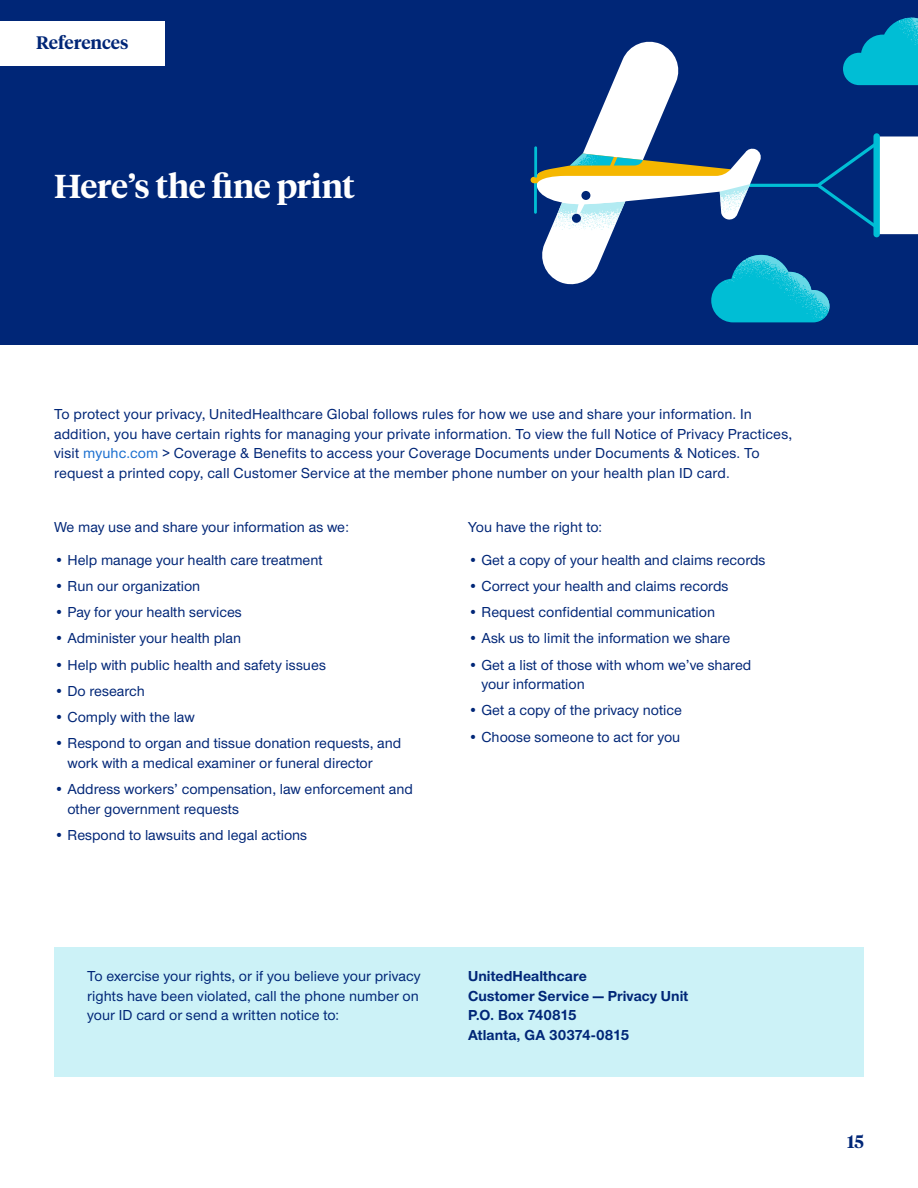
<style>
.page{position:relative;width:918px;height:1188px;background:#fff}
.page>*{position:absolute;margin:0;border:0;box-sizing:border-box;transform-origin:0 0}
.H1{font:600 33px "UHC Serif Headline";letter-spacing:-.01em;color:#fff}
.H4{font:600 18px "UHC Serif Headline";color:#002677}
.Body{font:500 15px/19.5px "UHC Sans";color:#002677}
.Body-2{font:700 15px "UHC Sans";letter-spacing:.005em;color:#002677}
.Bullet__loose_parag{font:500 15px "UHC Sans";color:#002677}
.s1{color:#196ecf}
</style>
<div class="page">
<div style="left:0;top:0;width:918px;height:344px;background:#002677"></div>
<div style="left:0;top:21px;width:165px;height:45px;background:#fff"></div>
<svg style="left:531px;top:18px;width:387px;height:304px"></svg>
<div style="left:54px;top:948px;width:810px;height:129px;background:#ccf2f7"></div>
<p class="H4" style="left:36px;top:30px;width:94px">References</p>
<h1 class="H1" style="left:54px;top:163px;width:302px">Here’s the fine print</h1>
<p class="Body" style="left:54px;top:404px;width:740px">To protect your privacy, UnitedHealthcare Global follows rules for how we use and share your information. In addition, you have certain rights for managing your private information. To view the full Notice of Privacy Practices, visit <span class="s1">myuhc.com</span> &gt; Coverage &amp; Benefits to access your Coverage Documents under Documents &amp; Notices. To request a printed copy, call Customer Service at the member phone number on your health plan ID card.</p>
<p class="Bullet__loose_parag" style="left:54px;top:517px;width:297px">We may use and share your information as we:</p>
<p class="Body" style="left:54px;top:549px;width:270px">• Help manage your health care treatment</p>
<p class="Body" style="left:54px;top:576px;width:148px">• Run our organization</p>
<p class="Body" style="left:54px;top:602px;width:189px">• Pay for your health services</p>
<p class="Body" style="left:54px;top:628px;width:189px">• Administer your health plan</p>
<p class="Body" style="left:54px;top:654px;width:273px">• Help with public health and safety issues</p>
<p class="Body" style="left:54px;top:681px;width:93px">• Do research</p>
<p class="Body" style="left:54px;top:707px;width:142px">• Comply with the law</p>
<p class="Body" style="left:68px;top:733px;width:335px;text-indent:-14px">• Respond to organ and tissue donation requests, and work with a medical examiner or funeral director</p>
<p class="Body" style="left:68px;top:779px;width:347px;text-indent:-14px">• Address workers’ compensation, law enforcement and other government requests</p>
<p class="Body" style="left:54px;top:825px;width:255px">• Respond to lawsuits and legal actions</p>
<p class="Body" style="left:468px;top:516px;width:136px">You have the right to:</p>
<p class="Body" style="left:468px;top:549px;width:299px">• Get a copy of your health and claims records</p>
<p class="Body" style="left:468px;top:576px;width:262px">• Correct your health and claims records</p>
<p class="Body" style="left:468px;top:602px;width:249px">• Request confidential communication</p>
<p class="Body" style="left:468px;top:628px;width:264px">• Ask us to limit the information we share</p>
<p class="Body" style="left:482px;top:654px;width:271px;text-indent:-14px">• Get a list of those with whom we’ve shared your information</p>
<p class="Body" style="left:468px;top:700px;width:215px">• Get a copy of the privacy notice</p>
<p class="Body" style="left:468px;top:726px;width:214px">• Choose someone to act for you</p>
<p class="Body" style="left:87px;top:966px;width:335px;text-align:justify">To exercise your rights, or if you believe your privacy rights have been violated, call the phone number on your ID card or send a written notice to:</p>
<p class="Body-2" style="left:468px;top:966px;width:120px">UnitedHealthcare</p>
<p class="Body-2" style="left:468px;top:986px;width:222px">Customer Service — Privacy Unit</p>
<p class="Body-2" style="left:468px;top:1005px;width:110px">P.O. Box 740815</p>
<p class="Body-2" style="left:468px;top:1025px;width:163px">Atlanta, GA 30374-0815</p>
<p class="H4" style="left:847px;top:1129px;width:18px">15</p>
</div>
